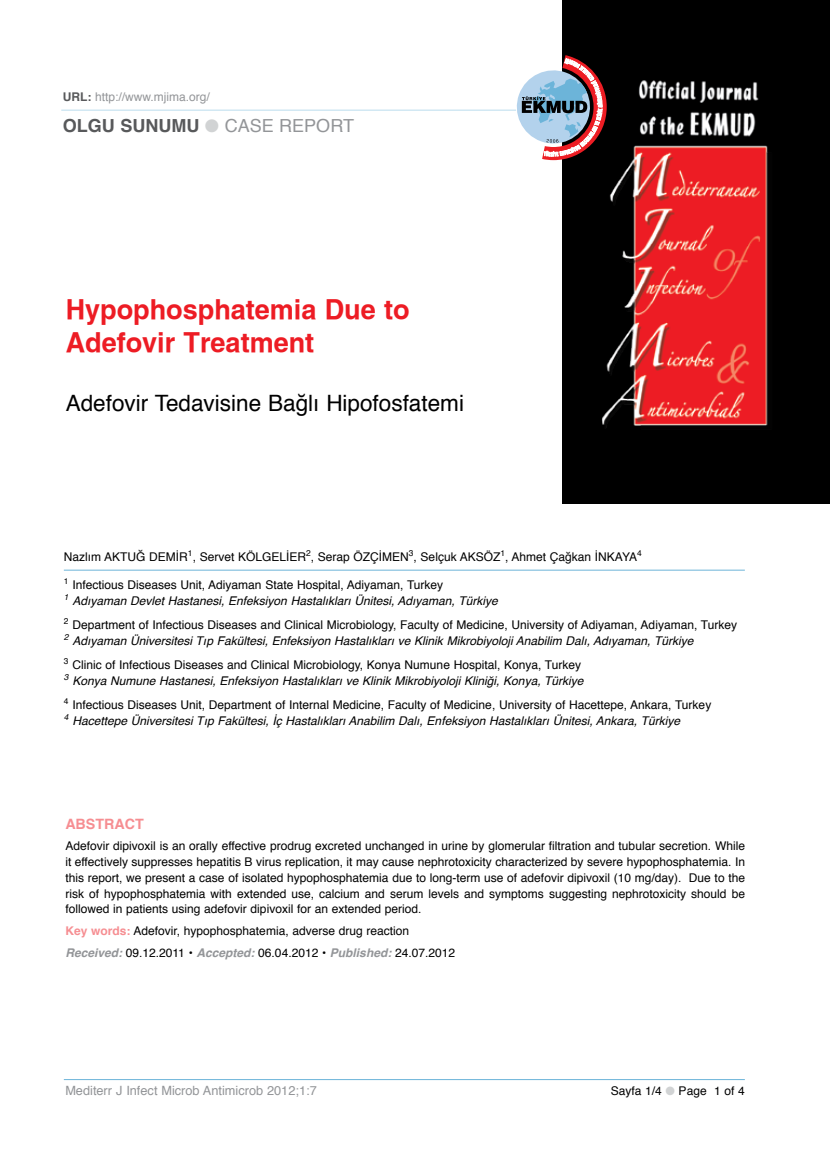
<style>
.page{position:relative;width:830px;height:1170px;background:#fff}
.page>*{position:absolute;margin:0;border:0;box-sizing:border-box;transform-origin:0 0}
.t1{font:500 27px/32.4px "Helvetica";color:#ed1c24}
.t2{font:22.5px "Helvetica";color:#000}
.t3{font:700 18px "Helvetica";color:#58595b}
.t4{font:700 14.25px "Helvetica";color:#f68e92}
.t5{font:12.75px "Helvetica";color:#939598}
.t6{font:12px/15.8px "Helvetica";color:#000}
.t7{font:italic 12px/15.8px "Helvetica";color:#000}
.t8{font:12px "Helvetica";color:#939598}
.s1{font-weight:700;color:#58595b}
.s2{color:#d1d3d4}
.s3{font-weight:400;color:#939598}
.s4{font-style:normal}
.s5{font-style:italic}
.s6{font-weight:700;color:#f68e92}
.s7{font-weight:700;font-style:italic;color:#939598}
</style>
<div class="page">
<hr style="left:64px;top:1079px;width:680px;height:1px;background:#6cb4d9">
<hr style="left:61px;top:110px;width:455px;height:1px;background:#badced">
<hr style="left:64px;top:569px;width:680px;height:1px;background:#6cb4d9">
<div style="left:562px;top:0;width:267px;height:503px;background:#000"></div>
<img style="left:602px;top:80px;width:166px;height:348px">
<svg style="left:512px;top:55px;width:94px;height:105px"></svg>
<p class="t8" style="left:63px;top:88px;width:149px"><span class="s1">URL:</span> http://www.mjima.org/</p>
<h3 class="t3" style="left:63px;top:113px;width:292px">OLGU SUNUMU <span class="s2">●</span> <span class="s3">CASE REPORT</span></h3>
<h1 class="t1" style="left:66px;top:293px;width:345px">Hypophosphatemia Due to<br>Adefovir Treatment</h1>
<h2 class="t2" style="left:66px;top:388px;width:399px">Adefovir Tedavisine Bağlı Hipofosfatemi</h2>
<p class="t6" style="left:64px;top:550px;width:579px">Nazlım AKTUĞ DEMİR<sup>1</sup>, Servet KÖLGELİER<sup>2</sup>, Serap ÖZÇİMEN<sup>3</sup>, Selçuk AKSÖZ<sup>1</sup>, Ahmet Çağkan İNKAYA<sup>4</sup></p>
<p class="t7" style="left:64px;top:577px;width:435px"><sup>1</sup> <span class="s4">Infectious Diseases Unit, Adiyaman State Hospital, Adiyaman, Turkey<br></span><sup>1</sup> Adıyaman Devlet Hastanesi, Enfeksiyon Hastalıkları Ünitesi, Adıyaman, Türkiye</p>
<p class="t6" style="left:64px;top:617px;width:674px"><sup>2</sup> Department of Infectious Diseases and Clinical Microbiology, Faculty of Medicine, University of Adiyaman, Adiyaman, Turkey<br><sup>2</sup> <span class="s5">Adıyaman Üniversitesi Tıp Fakültesi, Enfeksiyon Hastalıkları ve Klinik Mikrobiyoloji Anabilim Dalı, Adıyaman, Türkiye</span></p>
<p class="t7" style="left:64px;top:657px;width:521px"><sup>3</sup> <span class="s4">Clinic of Infectious Diseases and Clinical Microbiology, Konya Numune Hospital, Konya, Turkey<br></span><sup>3</sup> Konya Numune Hastanesi, Enfeksiyon Hastalıkları ve Klinik Mikrobiyoloji Kliniği, Konya, Türkiye</p>
<p class="t6" style="left:64px;top:697px;width:648px"><sup>4</sup> Infectious Diseases Unit, Department of Internal Medicine, Faculty of Medicine, University of Hacettepe, Ankara, Turkey<br><sup>4</sup> <span class="s5">Hacettepe Üniversitesi Tıp Fakültesi, İç Hastalıkları Anabilim Dalı, Enfeksiyon Hastalıkları Ünitesi, Ankara, Türkiye</span></p>
<p class="t4" style="left:65px;top:813px;width:80px">ABSTRACT</p>
<p class="t6" style="left:65px;top:839px;width:681px;text-align:justify">Adefovir dipivoxil is an orally effective prodrug excreted unchanged in urine by glomerular filtration and tubular secretion. While it effectively suppresses hepatitis B virus replication, it may cause nephrotoxicity characterized by severe hypophosphatemia. In this report, we present a case of isolated hypophosphatemia due to long-term use of adefovir dipivoxil (10 mg/day). Due to the risk of hypophosphatemia with extended use, calcium and serum levels and symptoms suggesting nephrotoxicity should be followed in patients using adefovir dipivoxil for an extended period.</p>
<p class="t6" style="left:65px;top:920px;width:391px;line-height:21.8px"><span class="s6">Key words:</span> Adefovir, hypophosphatemia, adverse drug reaction<br><span class="s7">Received:</span> 09.12.2011 • <span class="s7">Accepted:</span> 06.04.2012 • <span class="s7">Published:</span> 24.07.2012</p>
<p class="t5" style="left:65px;top:1082px;width:253px">Mediterr J Infect Microb Antimicrob 2012;1:7</p>
<p class="t6" style="left:610px;top:1083px;width:135px">Sayfa 1/4 <span class="s2">●</span> Page 1 of 4</p>
</div>
